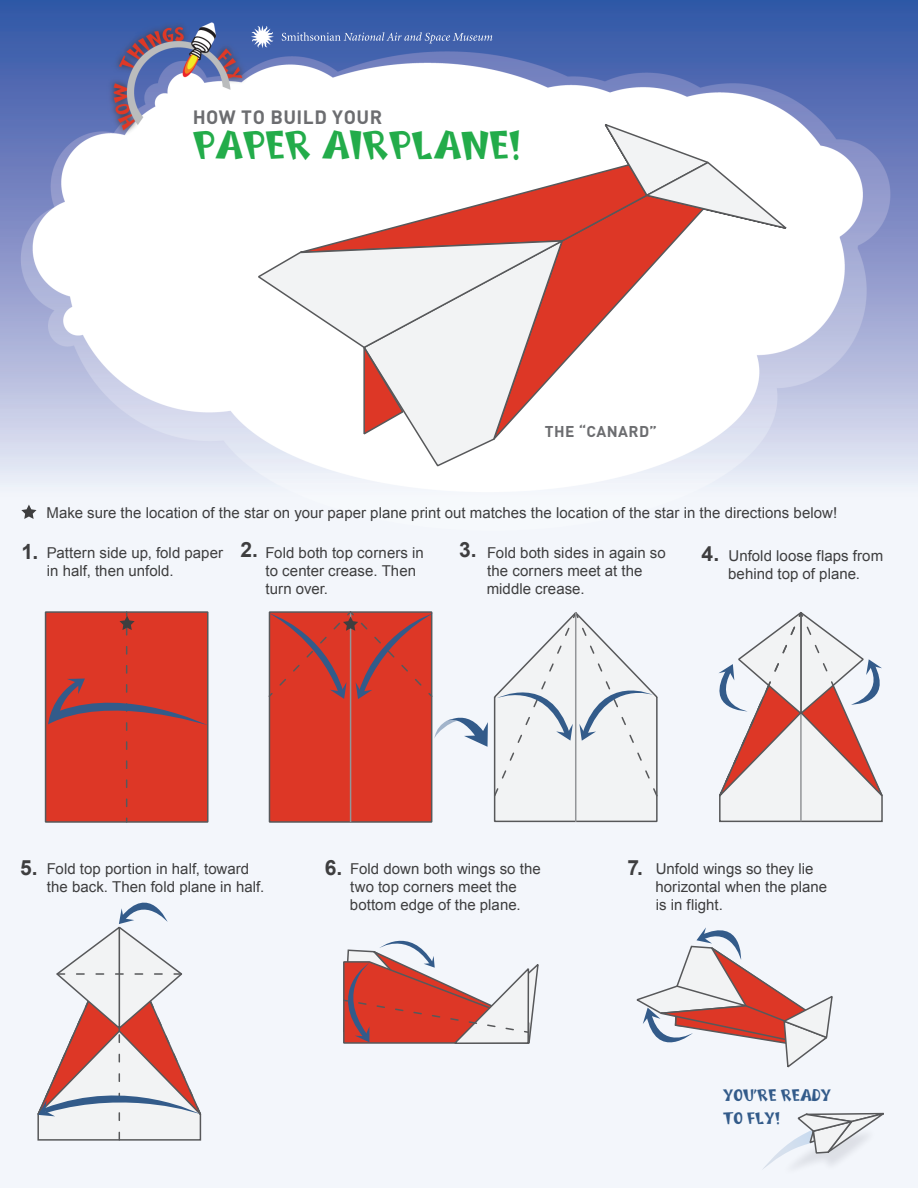
<style>
.page{position:relative;width:918px;height:1188px;background:#fff}
.page>*{position:absolute;margin:0;border:0;box-sizing:border-box;transform-origin:0 0}
.t1{font:45.6px "Burweed ICG";color:#23ac4a}
.t2{font:700 21px "Arial";color:#3e3e3f}
.t3{font:19.05px/23px "Burweed ICG";color:#335b8a}
.t4{font:700 19.05px "DIN Pro";letter-spacing:.025em;color:#6c6d70}
.t5{font:700 15.45px "DIN Pro";letter-spacing:.025em;color:#6c6d70}
.t6{font:15px/18px "Arial";letter-spacing:.005em;color:#3e3e3f}
.s1{font-weight:700;font-size:21px}
</style>
<div class="page">
<img style="left:0;top:0;width:918px;height:1188px">
<svg style="left:142px;top:122px;width:5px;height:6px"></svg>
<svg style="left:282px;top:32px;width:210px;height:11px"></svg>
<svg style="left:251px;top:25px;width:23px;height:23px"></svg>
<div style="left:733px;top:1080px;width:185px;height:108px;background:#f3f6fb"></div>
<svg style="left:761px;top:1112px;width:125px;height:59px"></svg>
<svg style="left:564px;top:230px;width:224px;height:216px"></svg>
<svg style="left:287px;top:123px;width:362px;height:132px"></svg>
<svg style="left:362px;top:238px;width:202px;height:230px"></svg>
<svg style="left:602px;top:122px;width:186px;height:108px"></svg>
<svg style="left:256px;top:239px;width:308px;height:197px"></svg>
<div style="left:45px;top:611px;width:164px;height:212px;background:#dd3726;border:2px solid #57585a"></div>
<svg style="left:48px;top:612px;width:160px;height:194px"></svg>
<svg style="left:33px;top:882px;width:172px;height:259px"></svg>
<svg style="left:325px;top:924px;width:215px;height:121px"></svg>
<svg style="left:702px;top:610px;width:193px;height:213px"></svg>
<svg style="left:633px;top:916px;width:201px;height:154px"></svg>
<svg style="left:21px;top:505px;width:16px;height:14px"></svg>
<svg style="left:267px;top:610px;width:392px;height:213px"></svg>
<p class="t4" style="left:193px;top:104px;width:191px">HOW TO BUILD YOUR</p>
<h1 class="t1" style="left:193px;top:122px;width:329px">PAPER AIRPLANE!</h1>
<p class="t5" style="left:545px;top:421px;width:114px">THE “CANARD”</p>
<p class="t6" style="left:47px;top:504px;width:792px">Make sure the location of the star on your paper plane print out matches the location of the star in the directions below!</p>
<p class="t6" style="left:47px;top:544px;width:178px;text-indent:-25px"><span class="s1">1.</span> Pattern side up, fold paper in half, then unfold.</p>
<h2 class="t2" style="left:240px;top:536px;width:19px">2.</h2>
<p class="t6" style="left:487px;top:544px;width:181px">Fold both sides in again so the corners meet at the middle crease.</p>
<h2 class="t2" style="left:459px;top:536px;width:19px">3.</h2>
<p class="t6" style="left:265px;top:544px;width:160px">Fold both top corners in to center crease. Then turn over.</p>
<h2 class="t2" style="left:702px;top:540px;width:19px">4.</h2>
<p class="t6" style="left:728px;top:547px;width:156px">Unfold loose flaps from behind top of plane.</p>
<h2 class="t2" style="left:20px;top:853px;width:19px">5.</h2>
<h2 class="t2" style="left:325px;top:853px;width:19px">6.</h2>
<p class="t6" style="left:655px;top:860px;width:173px">Unfold wings so they lie horizontal when the plane is in flight.</p>
<h2 class="t2" style="left:627px;top:853px;width:17px">7.</h2>
<p class="t6" style="left:47px;top:860px;width:219px">Fold top portion in half, toward the back. Then fold plane in half.</p>
<p class="t6" style="left:350px;top:860px;width:192px">Fold down both wings so the two top corners meet the bottom edge of the plane.</p>
<p class="t3" style="left:723px;top:1084px;width:110px">YOU’RE READY<br>TO FLY!</p>
</div>
